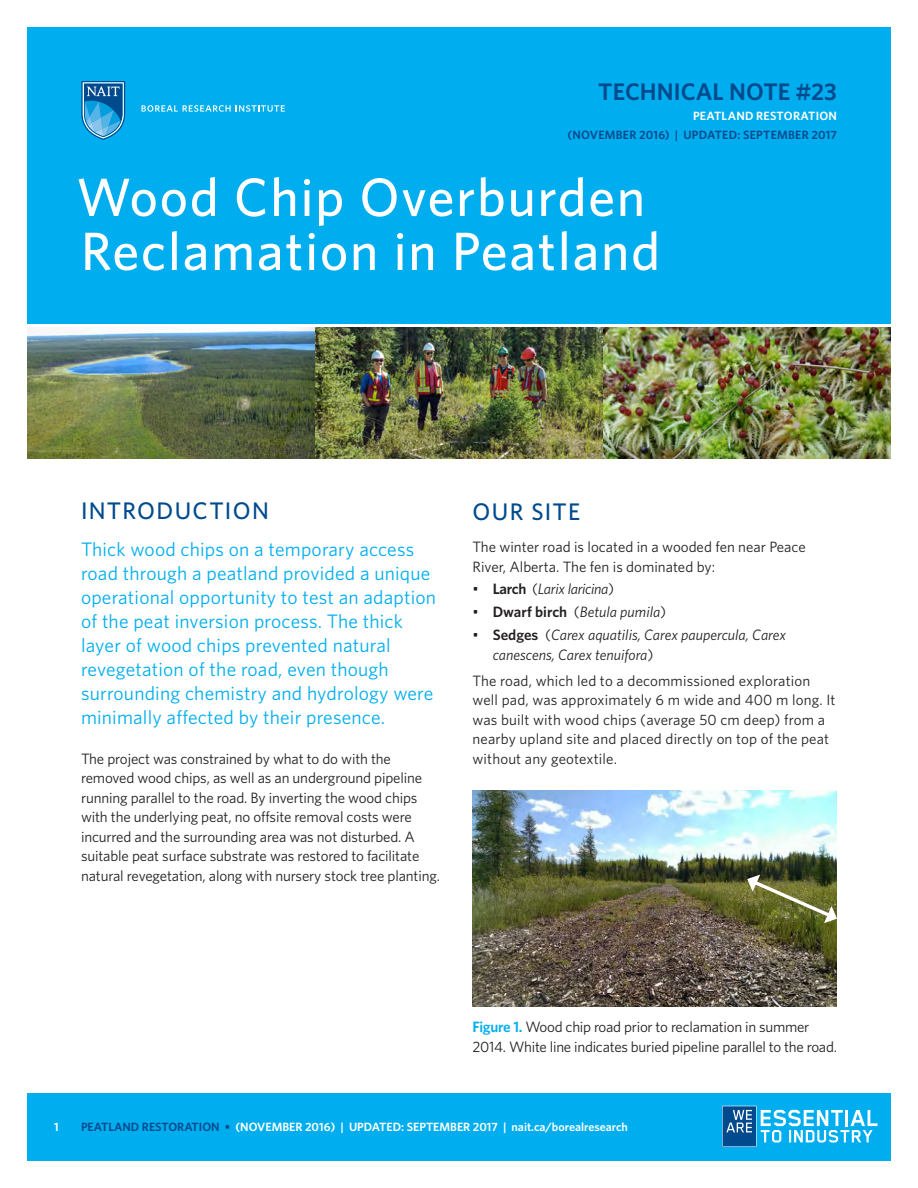
<style>
.page{position:relative;width:918px;height:1188px;background:#fff}
.page>*{position:absolute;margin:0;border:0;box-sizing:border-box;transform-origin:0 0}
.t1{font:500 54px/54px "Whitney";letter-spacing:.03em;color:#fff}
.Subhead_1{font:500 24px "Whitney";letter-spacing:.055em;color:#004a8d}
.t2{font:600 24px "Whitney";color:#004a8d}
.Introduction{font:19.5px/24px "Whitney";letter-spacing:.01em;color:#00aeef}
.Body_text{font:15px/19.5px "Whitney";letter-spacing:-.01em;color:#231f20}
.Body_text-2{font:15px/19.5px "Whitney";letter-spacing:.01em;color:#231f20}
.t3{font:italic 15px/19.5px "Whitney";color:#231f20}
.t4{font:italic 15px "Whitney";letter-spacing:-.02em;color:#231f20}
.t5{font:600 12px "Whitney";color:#fff}
.t6{font:600 12px "Whitney";letter-spacing:.02em;color:#004a8d}
.t7{font:600 12px "Whitney";letter-spacing:.02em;color:#fff}
.s1{font-style:normal}
.s2{font-weight:600;font-style:normal}
.s3{font-weight:600;color:#00aeef}
.s4{color:#004a8d}
</style>
<div class="page">
<div style="left:27px;top:1094px;width:864px;height:67px;background:#00aeef"></div>
<svg style="left:722px;top:1106px;width:156px;height:40px"></svg>
<div style="left:27px;top:27px;width:864px;height:297px;background:#00aeef"></div>
<img style="left:315px;top:327px;width:288px;height:132px">
<img style="left:603px;top:327px;width:288px;height:132px">
<img style="left:27px;top:327px;width:288px;height:132px">
<svg style="left:81px;top:81px;width:44px;height:59px;background:#3490c6"></svg>
<svg style="left:142px;top:105px;width:143px;height:7px"></svg>
<img style="left:472px;top:791px;width:365px;height:216px">
<svg style="left:747px;top:875px;width:90px;height:48px;background:#70743f"></svg>
<p class="t2" style="left:598px;top:77px;width:240px">TECHNICAL NOTE #23</p>
<p class="t7" style="left:693px;top:108px;width:145px">PEATLAND RESTORATION</p>
<p class="t6" style="left:568px;top:128px;width:271px">(NOVEMBER 2016) | UPDATED: SEPTEMBER 2017</p>
<p class="t1" style="left:76px;top:169px;width:585px">Wood Chip Overburden<br>Reclamation in Peatland</p>
<p class="Subhead_1" style="left:81px;top:496px;width:189px">INTRODUCTION</p>
<p class="Introduction" style="left:81px;top:537px;width:357px">Thick wood chips on a temporary access road through a peatland provided a unique operational opportunity to test an adaption of the peat inversion process. The thick layer of wood chips prevented natural revegetation of the road, even though surrounding chemistry and hydrology were minimally affected by their presence.</p>
<p class="Body_text" style="left:81px;top:749px;width:361px">The project was constrained by what to do with the removed wood chips, as well as an underground pipeline running parallel to the road. By inverting the wood chips with the underlying peat, no offsite removal costs were incurred and the surrounding area was not disturbed. A suitable peat surface substrate was restored to facilitate natural revegetation, along with nursery stock tree planting.</p>
<p class="Subhead_1" style="left:472px;top:497px;width:109px">OUR SITE</p>
<p class="Body_text" style="left:472px;top:537px;width:335px">The winter road is located in a wooded fen near Peace<br>River, Alberta. The fen is dominated by:</p>
<p class="t4" style="left:472px;top:580px;width:143px"><span class="s1">•</span> <span class="s2">Larch</span> <span class="s1">(</span>Larix laricina<span class="s1">)</span></p>
<p class="t3" style="left:472px;top:602px;width:195px"><span class="s1">•</span> <span class="s2">Dwarf birch</span> <span class="s1">(</span>Betula pumila<span class="s1">)</span></p>
<p class="t3" style="left:493px;top:625px;width:295px;text-indent:-20px"><span class="s1">•</span> <span class="s2">Sedges</span> <span class="s1">(</span>Carex aquatilis, Carex paupercula, Carex canescens, Carex tenuifora<span class="s1">)</span></p>
<p class="Body_text-2" style="left:472px;top:671px;width:365px">The road, which led to a decommissioned exploration well pad, was approximately 6 m wide and 400 m long. It was built with wood chips (average 50 cm deep) from a nearby upland site and placed directly on top of the peat without any geotextile.</p>
<p class="Body_text" style="left:472px;top:1017px;width:366px"><span class="s3">Figure 1.</span> Wood chip road prior to reclamation in summer<br>2014. White line indicates buried pipeline parallel to the road.</p>
<p class="t5" style="left:54px;top:1119px;width:6px">1</p>
<p class="t5" style="left:81px;top:1119px;width:549px"><span class="s4">PEATLAND RESTORATION •</span> (NOVEMBER 2016) | UPDATED: SEPTEMBER 2017 | nait.ca/borealresearch</p>
</div>
